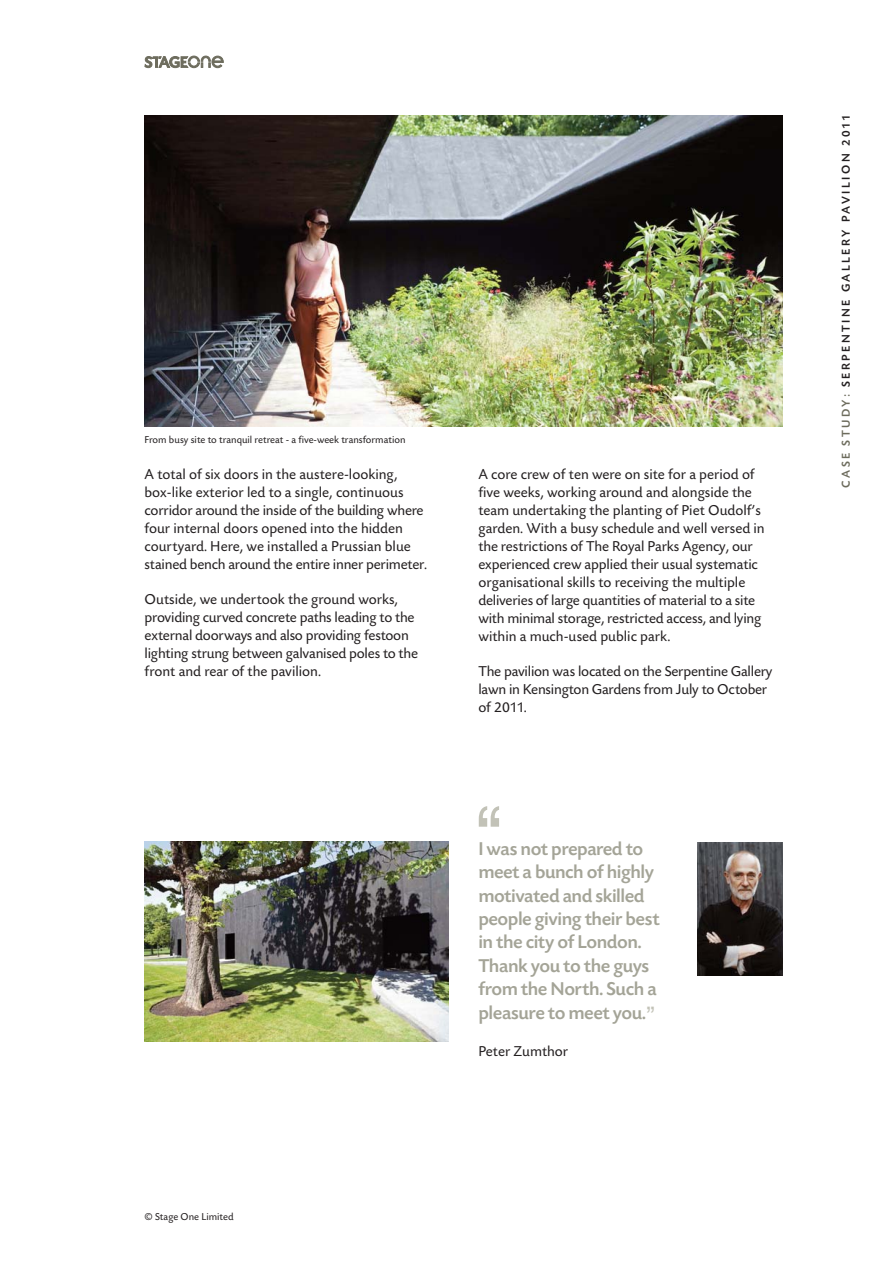
<style>
.page{position:relative;width:893px;height:1263px;background:#fff}
.page>*{position:absolute;margin:0;border:0;box-sizing:border-box;transform-origin:0 0}
.t1{font:80.7px "Helvetica";color:#c2c2b7}
.t2{font:24.15px "Helvetica";color:#c2c2b7}
.t3{font:500 19.5px/23.4px "Today Sans BEF";letter-spacing:-.025em;color:#a4a497}
.t4{font:15px/18px "Today Sans BEF";letter-spacing:-.01em;color:#231f20}
.t5{font:500 12px "Today Sans BEF";letter-spacing:.2em;color:#231f20}
.t6{font:10.5px "Today Sans BEF";color:#231f20}
.s1{color:#6d6c5d}
</style>
<div class="page">
<svg style="left:145px;top:56px;width:79px;height:12px"></svg>
<img style="left:697px;top:843px;width:85px;height:132px">
<img style="left:145px;top:115px;width:637px;height:312px">
<img style="left:145px;top:841px;width:304px;height:200px">
<p class="t6" style="left:145px;top:435px;width:262px">From busy site to tranquil retreat - a five-week transformation</p>
<p class="t4" style="left:145px;top:466px;width:284px">A total of six doors in the austere-looking, box-like exterior led to a single, continuous corridor around the inside of the building where four internal doors opened into the hidden courtyard. Here, we installed a Prussian blue stained bench around the entire inner perimeter.</p>
<p class="t4" style="left:145px;top:591px;width:275px">Outside, we undertook the ground works, providing curved concrete paths leading to the external doorways and also providing festoon lighting strung between galvanised poles to the front and rear of the pavilion.</p>
<p class="t4" style="left:478px;top:466px;width:288px">A core crew of ten were on site for a period of five weeks, working around and alongside the team undertaking the planting of Piet Oudolf’s garden. With a busy schedule and well versed in the restrictions of The Royal Parks Agency, our experienced crew applied their usual systematic organisational skills to receiving the multiple deliveries of large quantities of material to a site with minimal storage, restricted access, and lying within a much-used public park.</p>
<p class="t4" style="left:478px;top:663px;width:296px">The pavilion was located on the Serpentine Gallery lawn in Kensington Gardens from July to October of 2011.</p>
<h1 class="t1" style="left:474px;top:807px;width:31px">ʻʻ</h1>
<h3 class="t3" style="left:478px;top:839px;width:183px">I was not prepared to meet a bunch of highly motivated and skilled people giving their best in the city of London.<br>Thank you to the guys from the North. Such a pleasure to meet you.</h3>
<p class="t4" style="left:478px;top:1044px;width:91px">Peter Zumthor</p>
<h2 class="t2" style="left:646px;top:1006px;width:10px">”</h2>
<p class="t6" style="left:145px;top:1213px;width:90px">© Stage One Limited</p>
<p class="t5" style="left:841px;top:488px;width:376px;rotate:-90deg"><span class="s1">CASE STUDY:</span> SERPENTINE GALLERY PAVILION 2011</p>
</div>
